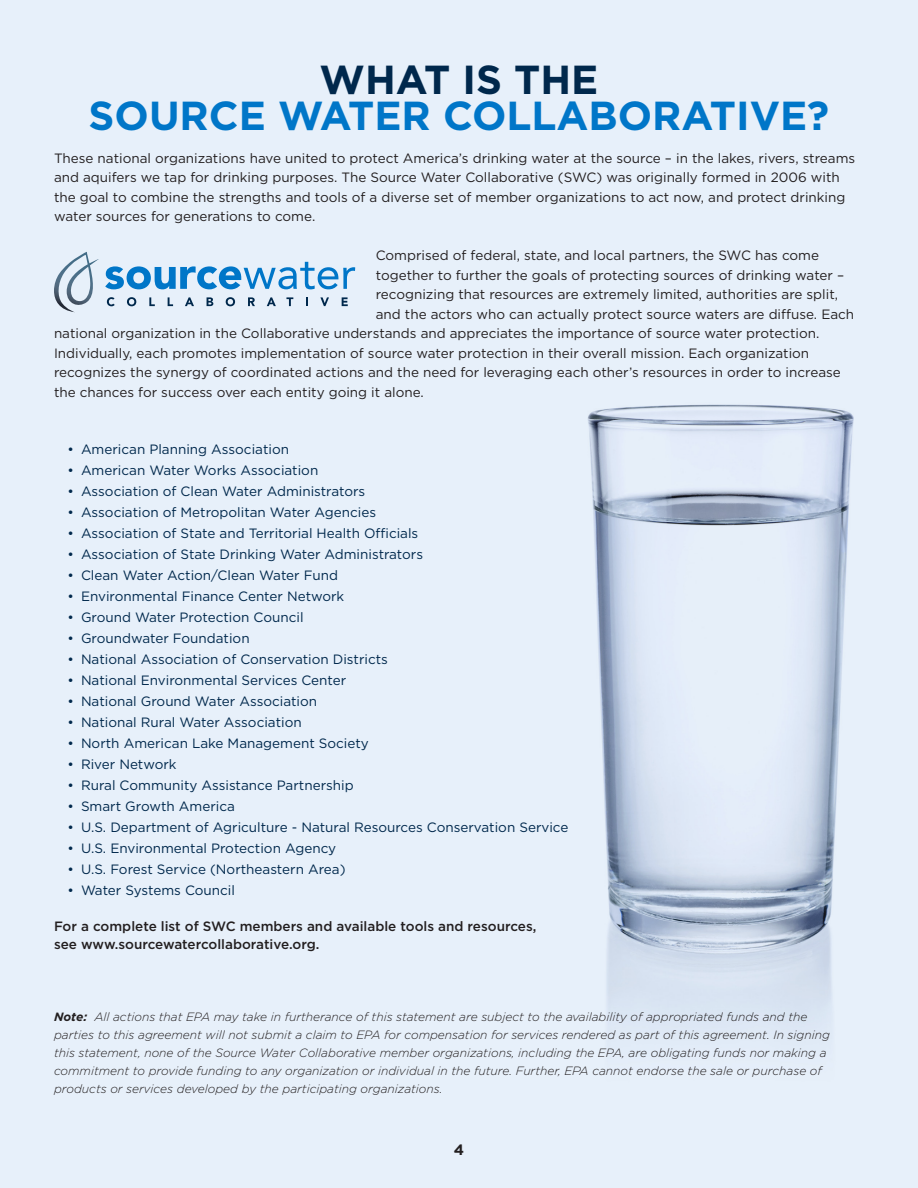
<style>
.page{position:relative;width:918px;height:1188px;background:#e7f0fa}
.page>*{position:absolute;margin:0;border:0;box-sizing:border-box;transform-origin:0 0}
.t1{font:700 40.5px/36px "Gotham HTF";color:#0076c8;text-align:center}
.t2{font:700 15px "Gotham HTF";color:#231f20}
.t3{font:13.5px/19.5px "Gotham HTF";color:#231f20}
.t4{font:13.5px "Gotham HTF";color:#00284c}
.t5{font:500 13.5px/18px "Gotham HTF";color:#231f20}
.t6{font:italic 300 12px/18px "Gotham HTF";color:#231f20}
.s1{color:#00284c}
.s2{font-weight:700}
</style>
<div class="page">
<svg style="left:54px;top:252px;width:45px;height:60px"></svg>
<svg style="left:105px;top:262px;width:250px;height:27px"></svg>
<svg style="left:107px;top:297px;width:8px;height:9px"></svg>
<svg style="left:127px;top:297px;width:9px;height:9px"></svg>
<svg style="left:149px;top:297px;width:6px;height:9px"></svg>
<svg style="left:168px;top:297px;width:5px;height:9px"></svg>
<svg style="left:185px;top:297px;width:9px;height:9px"></svg>
<svg style="left:207px;top:297px;width:6px;height:9px"></svg>
<svg style="left:226px;top:297px;width:9px;height:9px"></svg>
<svg style="left:248px;top:297px;width:7px;height:9px"></svg>
<svg style="left:267px;top:297px;width:9px;height:9px"></svg>
<svg style="left:286px;top:297px;width:7px;height:9px"></svg>
<svg style="left:306px;top:297px;width:2px;height:9px"></svg>
<svg style="left:320px;top:297px;width:9px;height:9px"></svg>
<svg style="left:342px;top:297px;width:6px;height:9px"></svg>
<img style="left:588px;top:404px;width:266px;height:628px">
<p class="t1" style="left:89px;top:61px;width:742px"><span class="s1">WHAT IS THE<br></span>SOURCE WATER COLLABORATIVE?</p>
<p class="t3" style="left:54px;top:148px;width:803px">These national organizations have united to protect America’s drinking water at the source – in the lakes, rivers, streams and aquifers we tap for drinking purposes. The Source Water Collaborative (SWC) was originally formed in 2006 with the goal to combine the strengths and tools of a diverse set of member organizations to act now, and protect drinking water sources for generations to come.</p>
<p class="t3" style="left:376px;top:246px;width:445px">Comprised of federal, state, and local partners, the SWC has come</p>
<p class="t3" style="left:376px;top:265px;width:470px">together to further the goals of protecting sources of drinking water –</p>
<p class="t3" style="left:376px;top:285px;width:464px">recognizing that resources are extremely limited, authorities are split,</p>
<p class="t3" style="left:376px;top:304px;width:480px">and the actors who can actually protect source waters are diffuse. Each</p>
<p class="t3" style="left:54px;top:324px;width:767px">national organization in the Collaborative understands and appreciates the importance of source water protection.</p>
<p class="t3" style="left:54px;top:343px;width:757px">Individually, each promotes implementation of source water protection in their overall mission. Each organization</p>
<p class="t3" style="left:54px;top:363px;width:788px">recognizes the synergy of coordinated actions and the need for leveraging each other’s resources in order to increase</p>
<p class="t3" style="left:54px;top:382px;width:371px">the chances for success over each entity going it alone.</p>
<p class="t4" style="left:68px;top:442px;width:223px">• American Planning Association</p>
<p class="t4" style="left:68px;top:463px;width:252px">• American Water Works Association</p>
<p class="t4" style="left:68px;top:484px;width:299px">• Association of Clean Water Administrators</p>
<p class="t4" style="left:68px;top:505px;width:310px">• Association of Metropolitan Water Agencies</p>
<p class="t4" style="left:68px;top:526px;width:352px">• Association of State and Territorial Health Officials</p>
<p class="t4" style="left:68px;top:547px;width:357px">• Association of State Drinking Water Administrators</p>
<p class="t4" style="left:68px;top:568px;width:272px">• Clean Water Action/Clean Water Fund</p>
<p class="t4" style="left:68px;top:589px;width:278px">• Environmental Finance Center Network</p>
<p class="t4" style="left:68px;top:610px;width:238px">• Ground Water Protection Council</p>
<p class="t4" style="left:68px;top:631px;width:184px">• Groundwater Foundation</p>
<p class="t4" style="left:68px;top:652px;width:322px">• National Association of Conservation Districts</p>
<p class="t4" style="left:68px;top:673px;width:280px">• National Environmental Services Center</p>
<p class="t4" style="left:68px;top:694px;width:251px">• National Ground Water Association</p>
<p class="t4" style="left:68px;top:715px;width:236px">• National Rural Water Association</p>
<p class="t4" style="left:68px;top:736px;width:303px">• North American Lake Management Society</p>
<p class="t4" style="left:68px;top:757px;width:111px">• River Network</p>
<p class="t4" style="left:68px;top:778px;width:288px">• Rural Community Assistance Partnership</p>
<p class="t4" style="left:68px;top:799px;width:169px">• Smart Growth America</p>
<p class="t4" style="left:68px;top:820px;width:502px">• U.S. Department of Agriculture - Natural Resources Conservation Service</p>
<p class="t4" style="left:68px;top:841px;width:270px">• U.S. Environmental Protection Agency</p>
<p class="t4" style="left:68px;top:862px;width:280px">• U.S. Forest Service (Northeastern Area)</p>
<p class="t4" style="left:68px;top:883px;width:169px">• Water Systems Council</p>
<p class="t5" style="left:54px;top:917px;width:484px">For a complete list of SWC members and available tools and resources, see www.sourcewatercollaborative.org.</p>
<p class="t6" style="left:54px;top:1008px;width:777px"><span class="s2">Note:</span> All actions that EPA may take in furtherance of this statement are subject to the availability of appropriated funds and the parties to this agreement will not submit a claim to EPA for compensation for services rendered as part of this agreement. In signing this statement, none of the Source Water Collaborative member organizations, including the EPA, are obligating funds nor making a commitment to provide funding to any organization or individual in the future. Further, EPA cannot endorse the sale or purchase of products or services developed by the participating organizations.</p>
<p class="t2" style="left:454px;top:1141px;width:12px">4</p>
</div>
